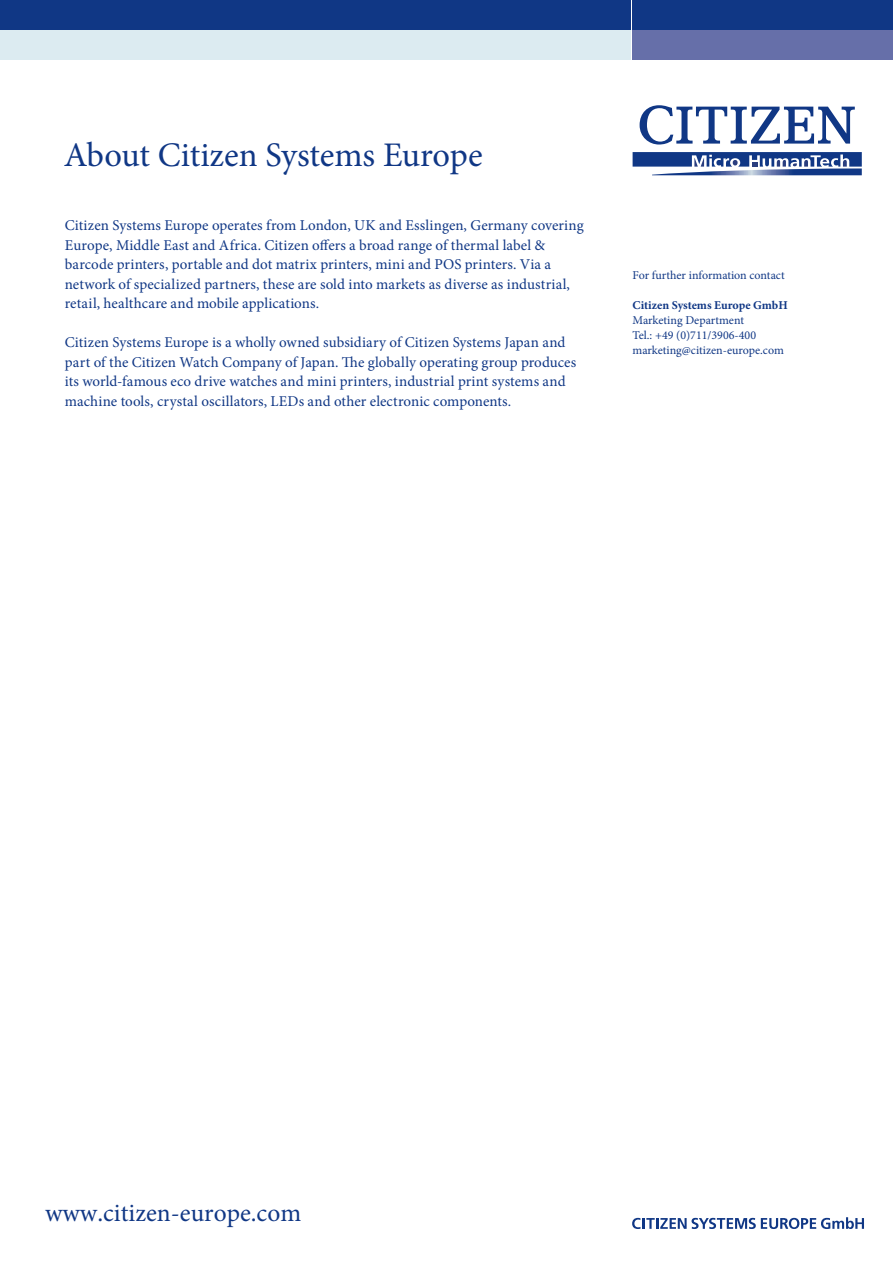
<style>
.page{position:relative;width:893px;height:1263px;background:#fff}
.page>*{position:absolute;margin:0;border:0;box-sizing:border-box;transform-origin:0 0}
.t1{font:34.5px "Minion Pro";letter-spacing:-.005em;color:#103785}
.t2{font:25.5px "Minion Pro";color:#103785}
.t3{font:15px/19.5px "Minion Pro";letter-spacing:.005em;color:#103785}
.t4{font:12px "Minion Pro";color:#103785}
.t5{font:700 12px "Minion Pro";letter-spacing:-.005em;color:#103785}
</style>
<div class="page">
<svg style="left:632px;top:1217px;width:232px;height:12px"></svg>
<div style="left:0;top:30px;width:630px;height:30px;background:#dcebf1"></div>
<div style="left:632px;top:30px;width:261px;height:30px;background:#666fa9"></div>
<div style="left:0;top:0;width:630px;height:30px;background:#103785"></div>
<div style="left:632px;top:0;width:261px;height:30px;background:#103785"></div>
<svg style="left:633px;top:152px;width:229px;height:23px"></svg>
<svg style="left:640px;top:105px;width:215px;height:40px"></svg>
<p class="t1" style="left:64px;top:132px;width:421px">About Citizen Systems Europe</p>
<p class="t3" style="left:65px;top:216px;width:520px">Citizen Systems Europe operates from London, UK and Esslingen, Germany covering Europe, Middle East and Africa. Citizen offers a broad range of thermal label &amp; barcode printers, portable and dot matrix printers, mini and POS printers. Via a network of specialized partners, these are sold into markets as diverse as industrial, retail, healthcare and mobile applications.</p>
<p class="t3" style="left:65px;top:333px;width:513px">Citizen Systems Europe is a wholly owned subsidiary of Citizen Systems Japan and part of the Citizen Watch Company of Japan. The globally operating group produces its world-famous eco drive watches and mini printers, industrial print systems and machine tools, crystal oscillators, LEDs and other electronic components.</p>
<p class="t4" style="left:633px;top:267px;width:154px">For further information contact</p>
<p class="t5" style="left:633px;top:296px;width:157px">Citizen Systems Europe GmbH</p>
<p class="t4" style="left:633px;top:312px;width:113px">Marketing Department</p>
<p class="t4" style="left:633px;top:327px;width:125px">Tel.: +49 (0)711/3906-400</p>
<p class="t4" style="left:633px;top:342px;width:153px">marketing@citizen-europe.com</p>
<p class="t2" style="left:45px;top:1196px;width:258px">www.citizen-europe.com</p>
</div>
